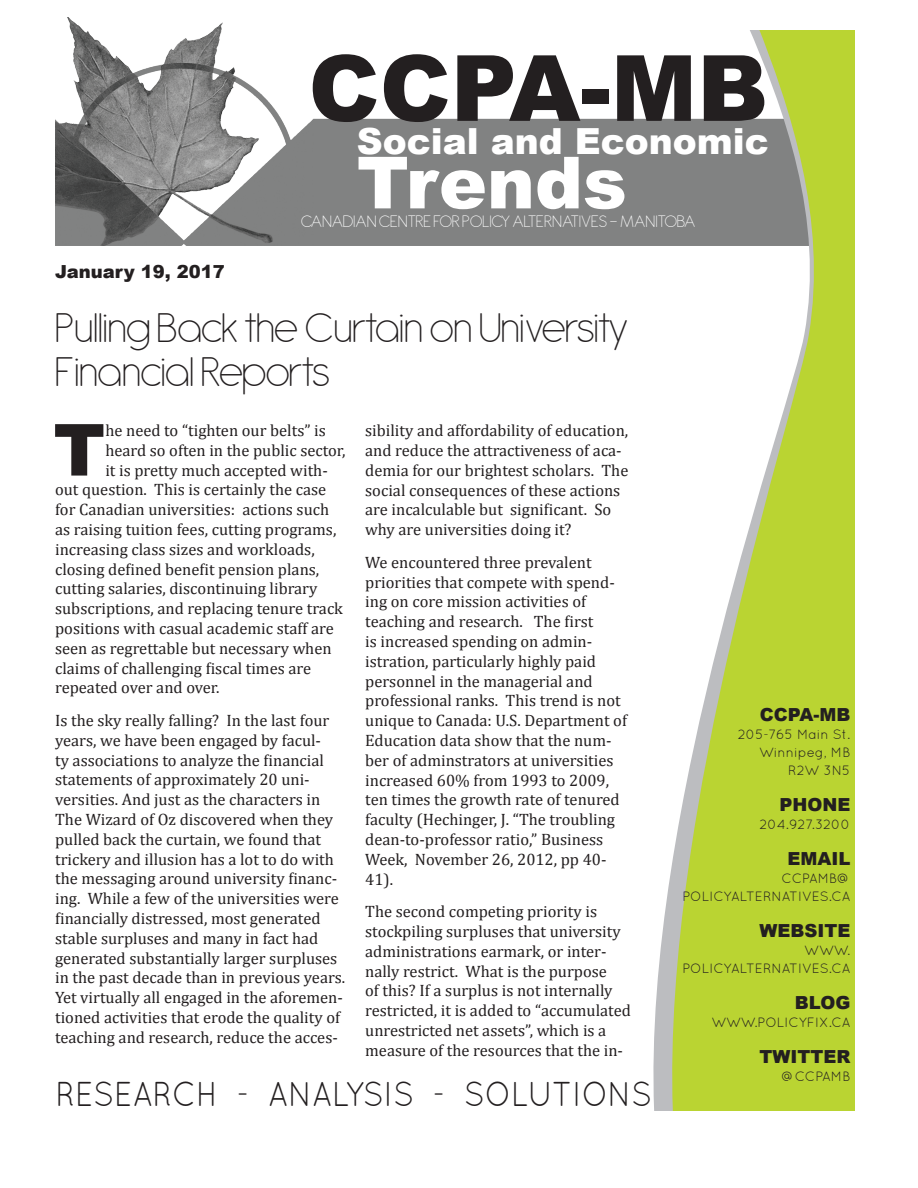
<style>
.page{position:relative;width:918px;height:1188px;background:#fff}
.page>*{position:absolute;margin:0;border:0;box-sizing:border-box;transform-origin:0 0}
.t1{font:900 91.5px "Arial";color:#231f20}
.t2{font:900 72px "Arial";color:#fff}
.t3{font:900 71.85px "Arial";color:#231f20}
.t4{font:200 45px/43.5px "Antipasto";letter-spacing:-.04em;color:#231f20}
.t5{font:900 36px "Arial";color:#fff}
.t6{font:34.5px "Quicksand";color:#231f20;scale:.9 1}
.t7{font:900 18px "Arial";color:#231f20}
.t8{font:200 18px "Antipasto";color:#fff}
.t9{font:16.5px/19.8px "Cambria";color:#231f20}
.t10{font:13.5px/18px "Quicksand";color:#231f20;text-align:right}
.s1{font-style:inherit}
</style>
<div class="page">
<img style="left:55px;top:18px;width:581px;height:227px">
<svg style="left:636px;top:118px;width:20px;height:992px"></svg>
<svg style="left:656px;top:30px;width:198px;height:1080px;fill:#bad432"></svg>
<h1 class="t1" style="left:308px;top:22px;width:461px">CCPA-MB</h1>
<h3 class="t5" style="left:357px;top:115px;width:414px">Social and Economic</h3>
<h2 class="t2" style="left:357px;top:130px;width:272px">Trends</h2>
<p class="t7" style="left:55px;top:258px;width:171px">January 19, 2017</p>
<p class="t8" style="left:301px;top:211px;width:396px">CANADIAN CENTRE FOR POLICY ALTERNATIVES - MANITOBA</p>
<h3 class="t4" style="left:55px;top:307px;width:575px">Pulling Back the Curtain on University<br>Financial Reports</h3>
<h3 class="t3" style="left:53px;top:398px;width:53px">T</h3>
<p class="t9" style="left:105px;top:420px;width:222px">he need to “tighten our belts” is</p>
<p class="t9" style="left:105px;top:440px;width:242px">heard so often in the public sector,</p>
<p class="t9" style="left:105px;top:460px;width:224px">it is pretty much accepted with-</p>
<p class="t9" style="left:55px;top:480px;width:273px">out question. This is certainly the case</p>
<p class="t9" style="left:55px;top:500px;width:276px">for Canadian universities: actions such</p>
<p class="t9" style="left:55px;top:519px;width:283px">as raising tuition fees, cutting programs,</p>
<p class="t9" style="left:55px;top:539px;width:261px">increasing class sizes and workloads,</p>
<p class="t9" style="left:55px;top:559px;width:266px">closing defined benefit pension plans,</p>
<p class="t9" style="left:55px;top:579px;width:264px">cutting salaries, discontinuing library</p>
<p class="t9" style="left:55px;top:599px;width:289px">subscriptions, and replacing tenure track</p>
<p class="t9" style="left:55px;top:618px;width:280px">positions with casual academic staff are</p>
<p class="t9" style="left:55px;top:638px;width:278px">seen as regrettable but necessary when</p>
<p class="t9" style="left:55px;top:658px;width:258px">claims of challenging fiscal times are</p>
<p class="t9" style="left:55px;top:678px;width:166px">repeated over and over.</p>
<p class="t9" style="left:55px;top:710px;width:292px">Is the sky really falling? In the last four years, we have been engaged by facul-<br>ty associations to analyze the financial statements of approximately 20 uni&shy;versities. And just as the characters in The Wizard of Oz discovered when they pulled back the curtain, we found that trickery and illusion has a lot to do with the messaging around university financ&shy;ing. While a few of the universities were financially distressed, most generated stable surpluses and many in fact had generated substantially larger surpluses in the past decade than in previous years.<br>Yet virtually all engaged in the aforemen&shy;tioned activities that erode the quality of teaching and research, reduce the acces-</p>
<p class="t9" style="left:365px;top:421px;width:265px">sibility and affordability of education, and reduce the attractiveness of aca&shy;demia for our brightest scholars. The social consequences of these actions are incalculable but significant. So why are universities doing it?</p>
<p class="t9" style="left:365px;top:552px;width:263px">We encountered three prevalent priorities that compete with spend&shy;ing on core mission activities of teaching and research. The first<br>is increased spending on admin&shy;istration, particularly highly paid personnel in the managerial and professional ranks. This trend is not unique to Canada: U.S. Department of<br>Education data show that the num&shy;ber of adminstrators at universities increased 60% from 1993 to 2009, ten times the growth rate of tenured faculty (Hechinger, J. “The troubling dean-to-professor ratio,” Business<br>Week, November 26, 2012, pp 40-<br>41).</p>
<p class="t9" style="left:365px;top:902px;width:267px">The second competing priority is stockpiling surpluses that university administrations earmark, or inter&shy;nally restrict. What is the purpose<br>of this? If a surplus is not internally restricted, it is added to “accumulated unrestricted net assets”, which is a measure of the resources that the in-</p>
<h3 class="t6" style="left:56px;top:1074px;width:664px"><span class="s1">R</span>ESEARCH - ANALYSIS - SOLUTIONS</h3>
<p class="t7" style="left:760px;top:701px;width:92px">CCPA-MB</p>
<p class="t10" style="left:738px;top:725px;width:114px">205-765 Main St.<br>Winnipeg, MB<br>R2W 3N5</p>
<p class="t7" style="left:779px;top:791px;width:72px">PHONE</p>
<p class="t10" style="left:759px;top:815px;width:92px">204.927.3200</p>
<p class="t7" style="left:787px;top:845px;width:64px">EMAIL</p>
<p class="t10" style="left:682px;top:869px;width:170px">CCPAMB@<br>POLICYALTERNATIVES.CA</p>
<p class="t7" style="left:759px;top:917px;width:92px">WEBSITE</p>
<p class="t10" style="left:682px;top:941px;width:170px">WWW.<br>POLICYALTERNATIVES.CA</p>
<p class="t7" style="left:795px;top:989px;width:57px">BLOG</p>
<p class="t10" style="left:711px;top:1013px;width:140px">WWW.POLICYFIX.CA</p>
<p class="t7" style="left:759px;top:1043px;width:92px">TWITTER</p>
<p class="t10" style="left:782px;top:1067px;width:70px">@CCPAMB</p>
</div>
